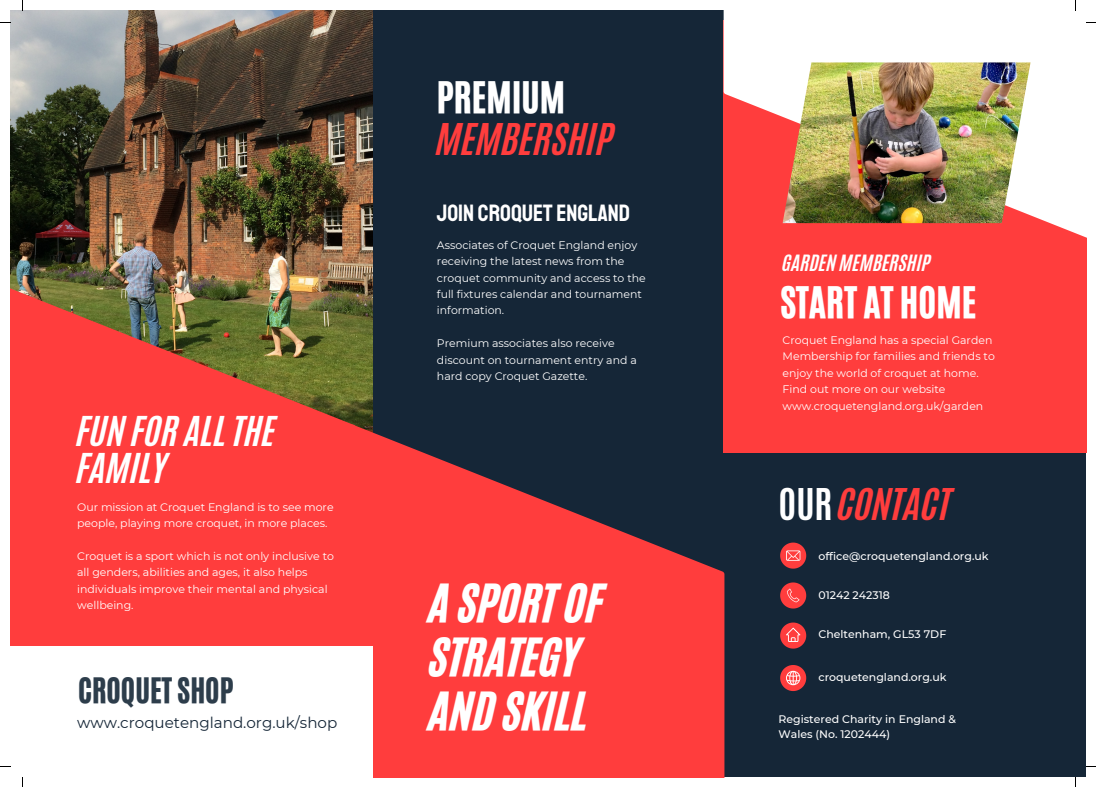
<style>
.page{position:relative;width:1096px;height:787px;background:#fff}
.page>*{position:absolute;margin:0;border:0;box-sizing:border-box;transform-origin:0 0}
.t1{font:44.25px/53.8px "CA Generated";color:#fff}
.t2{font:36.5px "CA Generated";color:#ff3d3d}
.t3{font:36.5px "CA Generated";color:#fff}
.t4{font:34.38px/37.4px "CA Generated";color:#fff}
.t5{font:29.5px "CA Generated";color:#2d3d4b}
.t6{font:23.88px "Staatliches";color:#fff}
.t7{font:18.75px "CA Generated";color:#fff}
.t8{font:15.12px "Montserrat";color:#152637}
.t9{font:11px/16.4px "Montserrat";color:#fff}
.t10{font:500 11px/14.6px "Montserrat";color:#fff}
.t11{font:10.88px/16.4px "Montserrat";color:#fff}
.s1{font-family:"Antonio";font-weight:700;color:#fff}
</style>
<div class="page">
<div style="left:10px;top:10px;width:1076px;height:767px;background:#152637"></div>
<img style="left:10px;top:10px;width:362px;height:414px">
<svg style="left:10px;top:281px;width:346px;height:365px;background:#e0483c"></svg>
<div style="left:723px;top:20px;width:363px;height:433px;background:#ff3d3d"></div>
<svg style="left:349px;top:424px;width:375px;height:353px;fill:#ff3d3d"></svg>
<svg style="left:723px;top:10px;width:363px;height:228px;fill:#fff"></svg>
<div style="left:10px;top:646px;width:362px;height:131px;background:#fff"></div>
<img style="left:782px;top:62px;width:248px;height:161px">
<svg style="left:780px;top:665px;width:26px;height:26px"></svg>
<svg style="left:780px;top:622px;width:26px;height:27px"></svg>
<svg style="left:780px;top:582px;width:26px;height:26px"></svg>
<svg style="left:780px;top:543px;width:26px;height:26px"></svg>
<p class="t4" style="left:77px;top:413px;width:200px">FUN FOR ALL THE<br>FAMILY</p>
<h5 class="t9" style="left:77px;top:499px;width:258px">Our mission at Croquet England is to see more people, playing more croquet, in more places.</h5>
<h2 class="t9" style="left:77px;top:548px;width:258px">Croquet is a sport which is not only inclusive to all genders, abilities and ages, it also helps individuals improve their mental and physical wellbeing.</h2>
<p class="t5" style="left:78px;top:669px;width:156px">CROQUET SHOP</p>
<h2 class="t8" style="left:77px;top:713px;width:261px">www.croquetengland.org.uk/shop</h2>
<h2 class="t3" style="left:437px;top:72px;width:130px">PREMIUM</h2>
<h4 class="t2" style="left:437px;top:113px;width:178px">MEMBERSHIP</h4>
<p class="t6" style="left:437px;top:198px;width:195px">JOIN CROQUET ENGLAND</p>
<p class="t11" style="left:437px;top:237px;width:210px">Associates of Croquet England enjoy receiving the latest news from the croquet community and access to the full fixtures calendar and tournament information.</p>
<p class="t11" style="left:437px;top:335px;width:201px">Premium associates also receive discount on tournament entry and a hard copy Croquet Gazette.</p>
<p class="t1" style="left:430px;top:577px;width:175px">A SPORT OF<br>STRATEGY<br>AND SKILL</p>
<p class="t7" style="left:782px;top:250px;width:150px">GARDEN MEMBERSHIP</p>
<h2 class="t3" style="left:780px;top:276px;width:197px">START AT HOME</h2>
<p class="t11" style="left:782px;top:332px;width:214px">Croquet England has a special Garden<br>Membership for families and friends to enjoy the world of croquet at home.</p>
<p class="t11" style="left:782px;top:381px;width:202px">Find out more on our website www.croquetengland.org.uk/garden</p>
<p class="t2" style="left:778px;top:478px;width:174px"><span class="s1">OUR</span> CONTACT</p>
<p class="t10" style="left:818px;top:549px;width:172px">office@croquetengland.org.uk</p>
<h1 class="t10" style="left:818px;top:588px;width:73px">01242 242318</h1>
<h2 class="t10" style="left:818px;top:627px;width:129px">Cheltenham, GL53 7DF</h2>
<h2 class="t10" style="left:818px;top:669px;width:130px">croquetengland.org.uk</h2>
<p class="t10" style="left:778px;top:712px;width:179px">Registered Charity in England &amp;<br>Wales (No. 1202444)</p>
</div>
